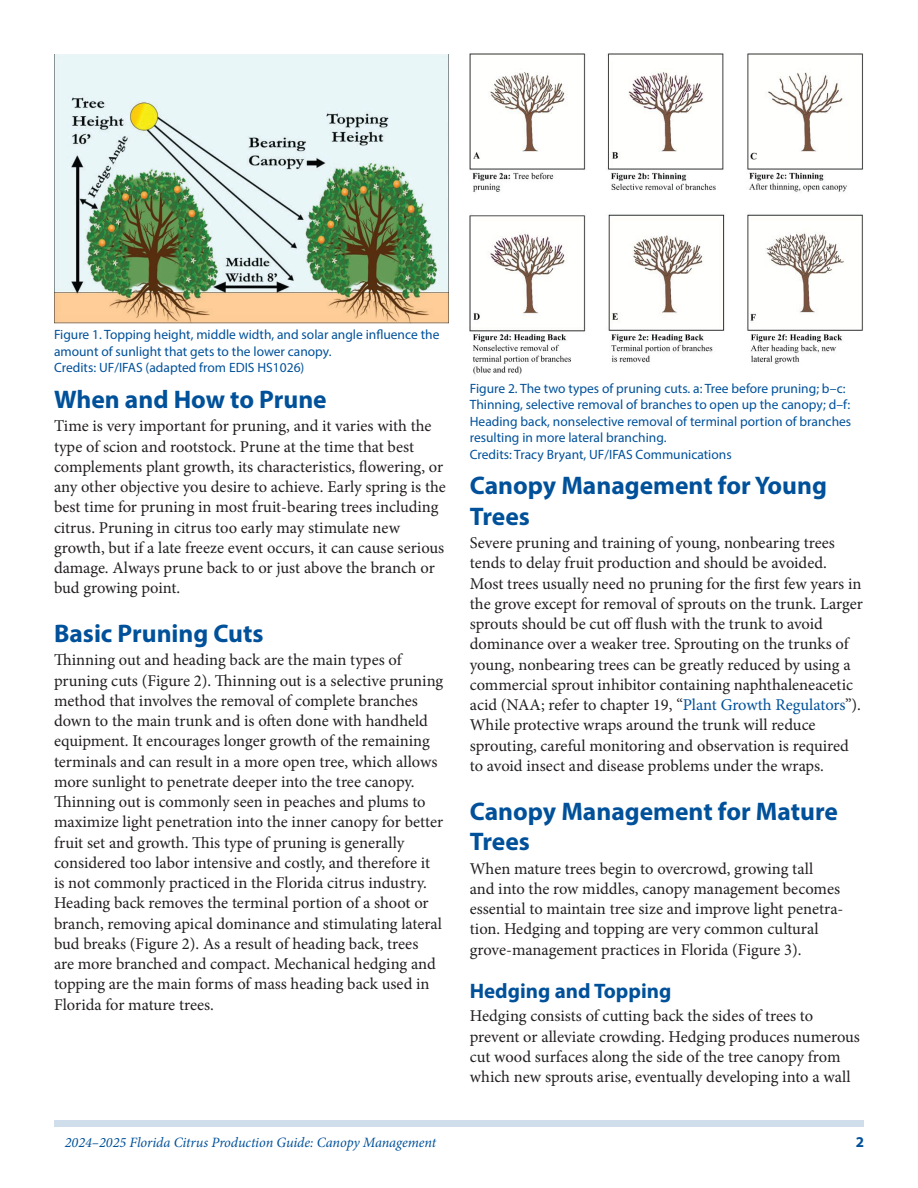
<style>
.page{position:relative;width:918px;height:1188px;background:#fff}
.page>*{position:absolute;margin:0;border:0;box-sizing:border-box;transform-origin:0 0}
.SectionHeading0{font:700 25.5px/30.6px "Myriad Pro";color:#01519a}
.SectionHeading1{font:700 21px "Myriad Pro";color:#01519a}
.Paragraph{font:16.5px/20.2px "Minion Pro";color:#231f20}
.t1{font:700 15px "Myriad Pro";color:#01519a}
.RunningTitleItalics{font:italic 14.25px "Minion Pro";letter-spacing:-.005em;color:#01519a}
.t2{font:13.5px/16.5px "Myriad Pro";color:#01519a}
.s1{color:#01519a}
</style>
<div class="page">
<div style="left:54px;top:1120px;width:810px;height:7px;background:#d0deeb"></div>
<img style="left:470px;top:54px;width:394px;height:321px">
<img style="left:54px;top:54px;width:394px;height:270px">
<p class="t2" style="left:54px;top:327px;width:387px">Figure 1. Topping height, middle width, and solar angle influence the amount of sunlight that gets to the lower canopy.<br>Credits: UF/IFAS (adapted from EDIS HS1026)</p>
<p class="SectionHeading0" style="left:54px;top:383px;width:274px">When and How to Prune</p>
<p class="Paragraph" style="left:54px;top:416px;width:393px">Time is very important for pruning, and it varies with the type of scion and rootstock. Prune at the time that best complements plant growth, its characteristics, flowering, or any other objective you desire to achieve. Early spring is the best time for pruning in most fruit-bearing trees including citrus. Pruning in citrus too early may stimulate new growth, but if a late freeze event occurs, it can cause serious damage. Always prune back to or just above the branch or bud growing point.</p>
<p class="SectionHeading0" style="left:54px;top:617px;width:211px">Basic Pruning Cuts</p>
<p class="Paragraph" style="left:54px;top:650px;width:391px">Thinning out and heading back are the main types of pruning cuts (Figure 2). Thinning out is a selective pruning method that involves the removal of complete branches down to the main trunk and is often done with handheld equipment. It encourages longer growth of the remaining terminals and can result in a more open tree, which allows more sunlight to penetrate deeper into the tree canopy.<br>Thinning out is commonly seen in peaches and plums to maximize light penetration into the inner canopy for better fruit set and growth. This type of pruning is generally considered too labor intensive and costly, and therefore it is not commonly practiced in the Florida citrus industry.<br>Heading back removes the terminal portion of a shoot or branch, removing apical dominance and stimulating lateral bud breaks (Figure 2). As a result of heading back, trees<br>are more branched and compact. Mechanical hedging and topping are the main forms of mass heading back used in Florida for mature trees.</p>
<p class="t2" style="left:470px;top:380px;width:383px">Figure 2. The two types of pruning cuts. a: Tree before pruning; b–c:<br>Thinning, selective removal of branches to open up the canopy; d–f:<br>Heading back, nonselective removal of terminal portion of branches resulting in more lateral branching.<br>Credits: Tracy Bryant, UF/IFAS Communications</p>
<p class="SectionHeading0" style="left:470px;top:469px;width:359px">Canopy Management for Young<br>Trees</p>
<p class="Paragraph" style="left:470px;top:533px;width:395px">Severe pruning and training of young, nonbearing trees tends to delay fruit production and should be avoided.<br>Most trees usually need no pruning for the first few years in the grove except for removal of sprouts on the trunk. Larger sprouts should be cut off flush with the trunk to avoid dominance over a weaker tree. Sprouting on the trunks of young, nonbearing trees can be greatly reduced by using a commercial sprout inhibitor containing naphthaleneacetic acid (NAA; refer to chapter 19, “<span class="s1">Plant Growth Regulators</span>”).<br>While protective wraps around the trunk will reduce sprouting, careful monitoring and observation is required to avoid insect and disease problems under the wraps.</p>
<p class="SectionHeading0" style="left:470px;top:795px;width:370px">Canopy Management for Mature<br>Trees</p>
<p class="Paragraph" style="left:470px;top:858px;width:375px">When mature trees begin to overcrowd, growing tall<br>and into the row middles, canopy management becomes essential to maintain tree size and improve light penetra&shy;tion. Hedging and topping are very common cultural grove-management practices in Florida (Figure 3).</p>
<p class="SectionHeading1" style="left:470px;top:977px;width:203px">Hedging and Topping</p>
<p class="Paragraph" style="left:470px;top:1006px;width:392px">Hedging consists of cutting back the sides of trees to prevent or alleviate crowding. Hedging produces numerous cut wood surfaces along the side of the tree canopy from which new sprouts arise, eventually developing into a wall</p>
<p class="RunningTitleItalics" style="left:65px;top:1133px;width:373px">2024–2025 Florida Citrus Production Guide: Canopy Management</p>
<p class="t1" style="left:856px;top:1133px;width:10px">2</p>
</div>
